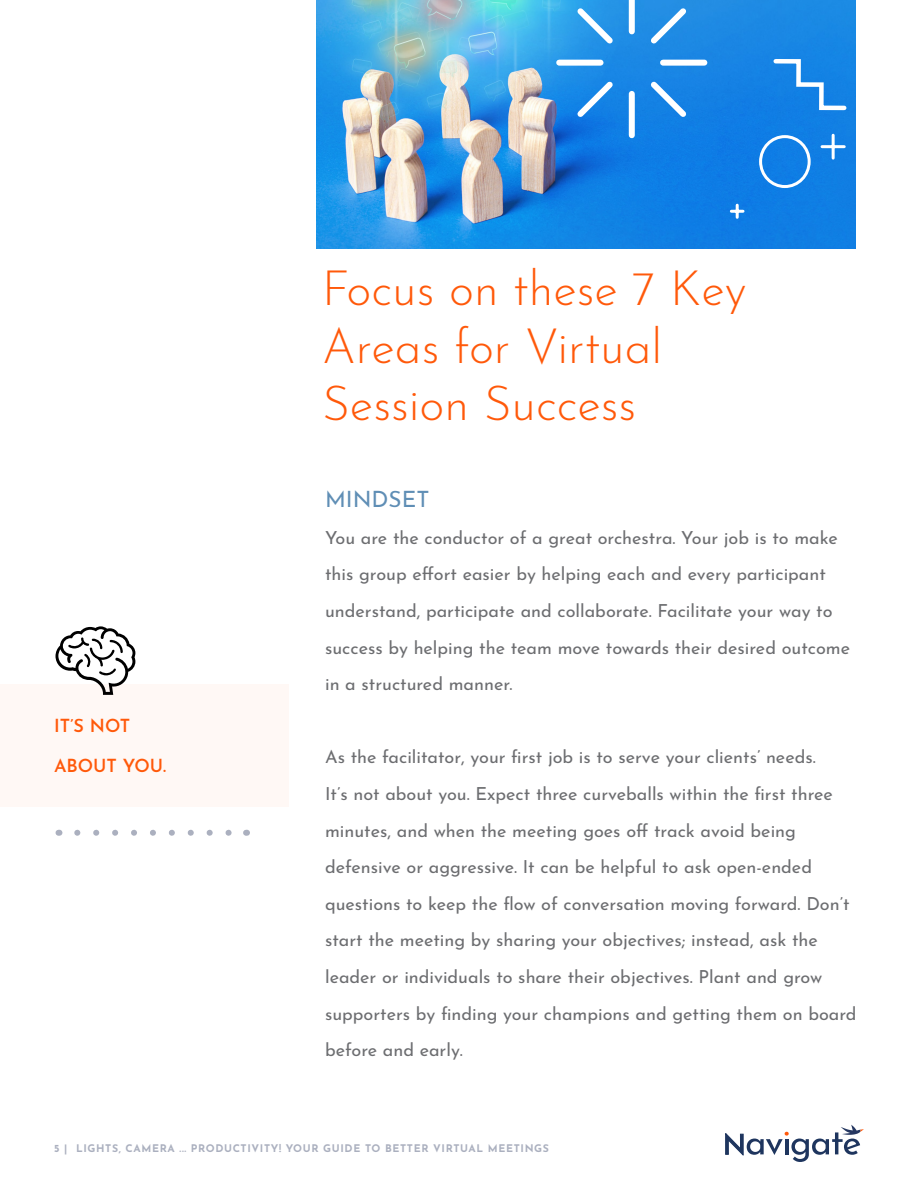
<style>
.page{position:relative;width:918px;height:1188px;background:#fff}
.page>*{position:absolute;margin:0;border:0;box-sizing:border-box;transform-origin:0 0}
.t1{font:300 48px/57.6px "Josefin Sans";color:#ff590a}
.t2{font:22.5px "Josefin Sans";color:#5f8eb5}
.t3{font:18px/36.6px "Josefin Sans";color:#6c6d70}
.t4{font:600 18px "Josefin Sans";color:#ff590a}
.t5{font:700 10.5px "Josefin Sans";letter-spacing:.06em;color:#abb0bf}
</style>
<div class="page">
<svg style="left:725px;top:1125px;width:139px;height:37px"></svg>
<div style="left:0;top:684px;width:288px;height:123px;background:#fff8f5"></div>
<svg style="left:77px;top:830px;width:155px;height:6px"></svg>
<svg style="left:56px;top:626px;width:79px;height:69px"></svg>
<img style="left:316px;top:0;width:539px;height:248px">
<svg style="left:553px;top:0;width:157px;height:141px;background:#3093e6"></svg>
<svg style="left:771px;top:57px;width:78px;height:55px;background:#3090e7"></svg>
<hr style="left:832px;top:135px;width:3px;height:23px;background:#fff">
<hr style="left:822px;top:145px;width:22px;height:3px;background:#fff">
<svg style="left:731px;top:205px;width:12px;height:12px"></svg>
<div style="left:759px;top:135px;width:52px;height:53px;border:3px solid #fff;border-radius:50%"></div>
<p class="t1" style="left:322px;top:255px;width:426px">Focus on these 7 Key<br>Areas for Virtual<br>Session Success</p>
<p class="t4" style="left:54px;top:710px;width:78px">IT’S NOT</p>
<p class="t4" style="left:54px;top:750px;width:114px">ABOUT YOU.</p>
<p class="t2" style="left:325px;top:481px;width:106px">MINDSET</p>
<p class="t3" style="left:325px;top:517px;width:526px">You are the conductor of a great orchestra. Your job is to make this group effort easier by helping each and every participant understand, participate and collaborate. Facilitate your way to success by helping the team move towards their desired outcome in a structured manner.</p>
<p class="t3" style="left:325px;top:737px;width:533px">As the facilitator, your first job is to serve your clients’ needs.<br>It’s not about you. Expect three curveballs within the first three minutes, and when the meeting goes off track avoid being defensive or aggressive. It can be helpful to ask open-ended questions to keep the flow of conversation moving forward. Don’t start the meeting by sharing your objectives; instead, ask the leader or individuals to share their objectives. Plant and grow supporters by finding your champions and getting them on board before and early.</p>
<p class="t5" style="left:54px;top:1139px;width:497px">5 | LIGHTS, CAMERA ... PRODUCTIVITY! YOUR GUIDE TO BETTER VIRTUAL MEETINGS</p>
</div>
